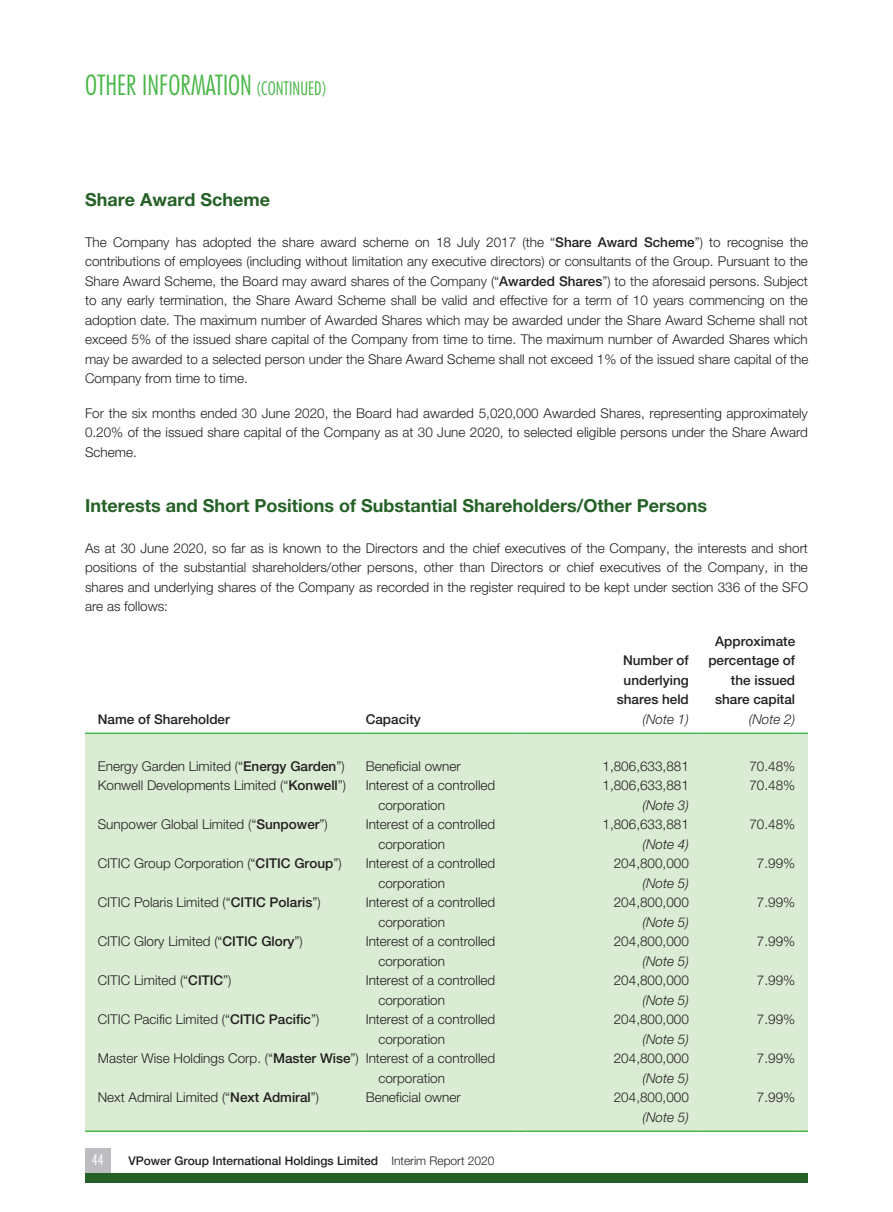
<style>
.page{position:relative;width:893px;height:1212px;background:#fff}
.page>*{position:absolute;margin:0;border:0;box-sizing:border-box;transform-origin:0 0}
.t1{font:300 condensed 27px "Futura Std";color:#49b748}
.t2{font:700 18px "Helvetica Neue LT Std";color:#246126}
.t3{font:300 condensed 14.25px "Futura Std";color:#fff}
.t4{font:300 13.5px/19.5px "Helvetica Neue LT Std";color:#231f20}
.t5{font:500 13.5px/19.5px "Helvetica Neue LT Std";color:#231f20;text-align:center}
.t6{font:italic 300 13.5px "Helvetica Neue LT Std";color:#231f20}
.t7{font:500 12px "Helvetica Neue LT Std";color:#231f20}
.s1{font-size:18px}
.s2{font-weight:500}
.s3{font-weight:300}
</style>
<div class="page">
<div style="left:85px;top:1148px;width:26px;height:25px;background:#bcbdc0"></div>
<div style="left:85px;top:1173px;width:723px;height:10px;background:#246126"></div>
<div style="left:85px;top:734px;width:723px;height:396px;background:#daecd4"></div>
<hr style="left:85px;top:1130px;width:281px;height:2px;background:#49b748">
<hr style="left:366px;top:1130px;width:148px;height:2px;background:#49b748">
<svg style="left:514px;top:1130px;width:13px;height:2px"></svg>
<hr style="left:527px;top:1130px;width:162px;height:2px;background:#49b748">
<svg style="left:689px;top:1130px;width:13px;height:2px"></svg>
<hr style="left:702px;top:1130px;width:93px;height:2px;background:#49b748">
<svg style="left:795px;top:1130px;width:13px;height:2px"></svg>
<hr style="left:85px;top:732px;width:281px;height:2px;background:#49b748">
<hr style="left:366px;top:732px;width:148px;height:2px;background:#49b748">
<svg style="left:514px;top:732px;width:13px;height:2px"></svg>
<hr style="left:527px;top:732px;width:162px;height:2px;background:#49b748">
<svg style="left:689px;top:732px;width:13px;height:2px"></svg>
<hr style="left:702px;top:732px;width:93px;height:2px;background:#49b748">
<svg style="left:795px;top:732px;width:13px;height:2px"></svg>
<h1 class="t1" style="left:85px;top:69px;width:244px">OTHER INFORMATION <span class="s1">(CONTINUED)</span></h1>
<h2 class="t2" style="left:85px;top:189px;width:187px">Share Award Scheme</h2>
<p class="t4" style="left:85px;top:232px;width:725px;text-align:justify">The Company has adopted the share award scheme on 18 July 2017 (the “<span class="s2">Share Award Scheme</span>”) to recognise the contributions of employees (including without limitation any executive directors) or consultants of the Group. Pursuant to the Share Award Scheme, the Board may award shares of the Company (“<span class="s2">Awarded Shares</span>”) to the aforesaid persons. Subject to any early termination, the Share Award Scheme shall be valid and effective for a term of 10 years commencing on the adoption date. The maximum number of Awarded Shares which may be awarded under the Share Award Scheme shall not exceed 5% of the issued share capital of the Company from time to time. The maximum number of Awarded Shares which may be awarded to a selected person under the Share Award Scheme shall not exceed 1% of the issued share capital of the Company from time to time.</p>
<p class="t4" style="left:85px;top:403px;width:724px;text-align:justify">For the six months ended 30 June 2020, the Board had awarded 5,020,000 Awarded Shares, representing approximately 0.20% of the issued share capital of the Company as at 30 June 2020, to selected eligible persons under the Share Award Scheme.</p>
<h2 class="t2" style="left:85px;top:495px;width:624px">Interests and Short Positions of Substantial Shareholders/Other Persons</h2>
<p class="t4" style="left:85px;top:538px;width:724px;text-align:justify">As at 30 June 2020, so far as is known to the Directors and the chief executives of the Company, the interests and short positions of the substantial shareholders/other persons, other than Directors or chief executives of the Company, in the shares and underlying shares of the Company as recorded in the register required to be kept under section 336 of the SFO are as follows:</p>
<p class="t5" style="left:98px;top:709px;width:134px">Name of Shareholder</p>
<p class="t5" style="left:366px;top:709px;width:57px">Capacity</p>
<p class="t5" style="left:617px;top:651px;width:74px">Number of underlying shares held</p>
<p class="t6" style="left:643px;top:711px;width:48px">(Note 1)</p>
<p class="t5" style="left:708px;top:631px;width:88px;text-align:right">Approximate percentage of the issued share capital</p>
<p class="t6" style="left:749px;top:711px;width:48px">(Note 2)</p>
<p class="t4" style="left:98px;top:756px;width:248px">Energy Garden Limited (“<span class="s2">Energy Garden</span>”)</p>
<p class="t4" style="left:366px;top:756px;width:97px">Beneficial owner</p>
<p class="t4" style="left:603px;top:756px;width:88px">1,806,633,881</p>
<p class="t4" style="left:749px;top:756px;width:47px">70.48%</p>
<p class="t4" style="left:98px;top:775px;width:250px">Konwell Developments Limited (“<span class="s2">Konwell</span>”)</p>
<p class="t4" style="left:378px;top:775px;width:118px;text-indent:-13px">Interest of a controlled corporation</p>
<p class="t4" style="left:603px;top:775px;width:88px">1,806,633,881</p>
<p class="t4" style="left:749px;top:775px;width:47px">70.48%</p>
<p class="t6" style="left:643px;top:797px;width:48px">(Note 3)</p>
<p class="t4" style="left:98px;top:814px;width:232px">Sunpower Global Limited (“<span class="s2">Sunpower</span>”)</p>
<p class="t4" style="left:378px;top:814px;width:118px;text-indent:-13px">Interest of a controlled corporation</p>
<p class="t4" style="left:603px;top:814px;width:88px">1,806,633,881</p>
<p class="t6" style="left:643px;top:836px;width:48px">(Note 4)</p>
<p class="t4" style="left:98px;top:853px;width:245px">CITIC Group Corporation (“<span class="s2">CITIC Group</span>”)</p>
<p class="t4" style="left:378px;top:853px;width:118px;text-indent:-13px">Interest of a controlled corporation</p>
<p class="t4" style="left:614px;top:853px;width:77px">204,800,000</p>
<p class="t6" style="left:643px;top:875px;width:48px">(Note 5)</p>
<p class="t4" style="left:98px;top:892px;width:224px">CITIC Polaris Limited (“<span class="s2">CITIC Polaris</span>”)</p>
<p class="t4" style="left:378px;top:892px;width:118px;text-indent:-13px">Interest of a controlled corporation</p>
<p class="t4" style="left:614px;top:892px;width:77px">204,800,000</p>
<p class="t6" style="left:643px;top:914px;width:48px">(Note 5)</p>
<p class="t4" style="left:98px;top:931px;width:207px">CITIC Glory Limited (“<span class="s2">CITIC Glory</span>”)</p>
<p class="t4" style="left:378px;top:931px;width:118px;text-indent:-13px">Interest of a controlled corporation</p>
<p class="t4" style="left:614px;top:931px;width:77px">204,800,000</p>
<p class="t6" style="left:643px;top:953px;width:48px">(Note 5)</p>
<p class="t4" style="left:98px;top:970px;width:135px">CITIC Limited (“<span class="s2">CITIC</span>”)</p>
<p class="t4" style="left:378px;top:970px;width:118px;text-indent:-13px">Interest of a controlled corporation</p>
<p class="t4" style="left:614px;top:970px;width:77px">204,800,000</p>
<p class="t6" style="left:643px;top:992px;width:48px">(Note 5)</p>
<p class="t4" style="left:98px;top:1009px;width:223px">CITIC Pacific Limited (“<span class="s2">CITIC Pacific</span>”)</p>
<p class="t4" style="left:378px;top:1009px;width:118px;text-indent:-13px">Interest of a controlled corporation</p>
<p class="t4" style="left:614px;top:1009px;width:77px">204,800,000</p>
<p class="t6" style="left:643px;top:1031px;width:48px">(Note 5)</p>
<p class="t4" style="left:378px;top:1048px;width:118px;text-indent:-281px">Master Wise Holdings Corp. (“<span class="s2">Master Wise</span>”) Interest of a controlled corporation</p>
<p class="t4" style="left:614px;top:1048px;width:77px">204,800,000</p>
<p class="t6" style="left:643px;top:1070px;width:48px">(Note 5)</p>
<p class="t4" style="left:98px;top:1087px;width:223px">Next Admiral Limited (“<span class="s2">Next Admiral</span>”)</p>
<p class="t4" style="left:366px;top:1087px;width:97px">Beneficial owner</p>
<p class="t4" style="left:614px;top:1087px;width:77px">204,800,000</p>
<p class="t6" style="left:643px;top:1109px;width:48px">(Note 5)</p>
<p class="t3" style="left:92px;top:1151px;width:13px">44</p>
<p class="t7" style="left:129px;top:1154px;width:367px">VPower Group International Holdings Limited <span class="s3">Interim Report 2020</span></p>
<p class="t4" style="left:749px;top:814px;width:47px">70.48%</p>
<p class="t4" style="left:757px;top:853px;width:40px">7.99%</p>
<p class="t4" style="left:757px;top:892px;width:40px">7.99%</p>
<p class="t4" style="left:757px;top:931px;width:40px">7.99%</p>
<p class="t4" style="left:757px;top:970px;width:40px">7.99%</p>
<p class="t4" style="left:757px;top:1009px;width:40px">7.99%</p>
<p class="t4" style="left:757px;top:1048px;width:40px">7.99%</p>
<p class="t4" style="left:757px;top:1087px;width:40px">7.99%</p>
</div>
